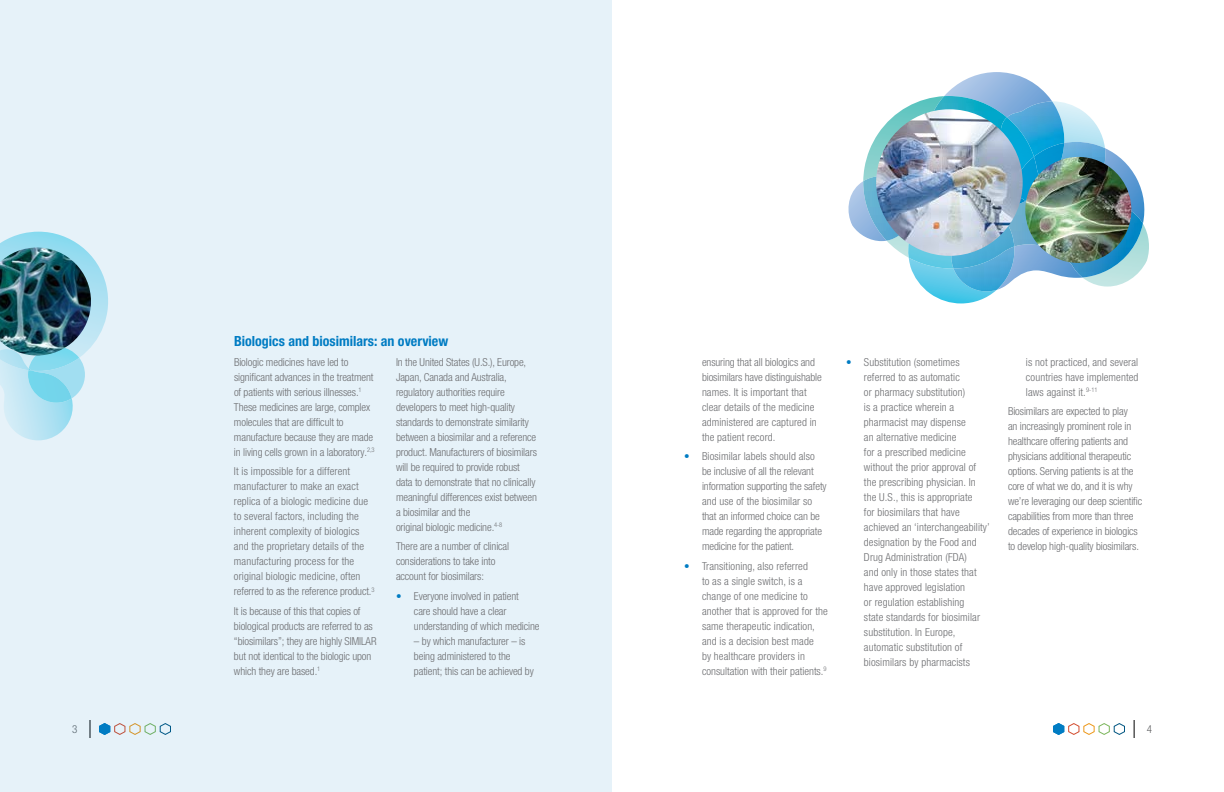
<style>
.page{position:relative;width:1224px;height:792px;background:#fff}
.page>*{position:absolute;margin:0;border:0;box-sizing:border-box;transform-origin:0 0}
.t1{font:700 condensed 14px "Helvetica Neue LT Pro";color:#007cc3}
.t2{font:300 condensed 11px/15px "Helvetica Neue LT Pro";letter-spacing:-.01em;color:#6d6e71}
.t3{font:300 condensed 11px/15px "Helvetica Neue LT Pro";letter-spacing:.01em;color:#6d6e71}
.t4{font:300 condensed 11px "Helvetica Neue LT Pro";color:#636466}
.s1{color:#007cc3}
</style>
<div class="page">
<svg style="left:1134px;top:720px;width:1px;height:18px"></svg>
<div style="left:0;top:0;width:612px;height:792px;background:#e6f2f9"></div>
<svg style="left:99px;top:723px;width:72px;height:12px"></svg>
<svg style="left:1053px;top:723px;width:72px;height:12px"></svg>
<svg style="left:848px;top:72px;width:298px;height:231px"></svg>
<img style="left:1045px;top:142px;width:62px;height:23px">
<img style="left:1034px;top:143px;width:30px;height:25px">
<img style="left:999px;top:201px;width:144px;height:77px">
<img style="left:947px;top:219px;width:67px;height:50px">
<img style="left:1019px;top:201px;width:7px;height:7px">
<img style="left:1019px;top:157px;width:26px;height:44px">
<img style="left:876px;top:109px;width:147px;height:147px;border-radius:73px">
<img style="left:1025px;top:157px;width:106px;height:106px;border-radius:53px">
<svg style="left:0;top:232px;width:108px;height:208px"></svg>
<img style="left:0;top:248px;width:91px;height:107px">
<p class="t1" style="left:234px;top:333px;width:216px">Biologics and biosimilars: an overview</p>
<p class="t2" style="left:234px;top:354px;width:142px">Biologic medicines have led to significant advances in the treatment of patients with serious illnesses.<sup>1<br></sup>These medicines are large, complex molecules that are difficult to manufacture because they are made in living cells grown in a laboratory.<sup>2,3</sup></p>
<p class="t3" style="left:234px;top:464px;width:142px">It is impossible for a different manufacturer to make an exact replica of a biologic medicine due to several factors, including the inherent complexity of biologics and the proprietary details of the manufacturing process for the original biologic medicine, often referred to as the reference product.<sup>3</sup></p>
<p class="t2" style="left:234px;top:603px;width:144px">It is because of this that copies of biological products are referred to as “biosimilars”; they are highly SIMILAR but not identical to the biologic upon which they are based.<sup>1</sup></p>
<p class="t2" style="left:396px;top:354px;width:142px">In the United States (U.S.), Europe, Japan, Canada and Australia, regulatory authorities require developers to meet high-quality standards to demonstrate similarity between a biosimilar and a reference product. Manufacturers of biosimilars will be required to provide robust data to demonstrate that no clinically meaningful differences exist between a biosimilar and the<br>original biologic medicine.<sup>4-8</sup></p>
<p class="t2" style="left:396px;top:539px;width:115px">There are a number of clinical considerations to take into account for biosimilars:</p>
<p class="t2" style="left:414px;top:588px;width:127px;text-indent:-18px"><span class="s1">•</span> Everyone involved in patient<br>care should have a clear understanding of which medicine</p>
<p class="t2" style="left:414px;top:633px;width:121px">– by which manufacturer – is being administered to the patient; this can be achieved by</p>
<p class="t3" style="left:702px;top:354px;width:121px">ensuring that all biologics and biosimilars have distinguishable names. It is important that clear details of the medicine administered are captured in the patient record.</p>
<p class="t2" style="left:702px;top:449px;width:126px;text-indent:-18px"><span class="s1">•</span> Biosimilar labels should also be inclusive of all the relevant information supporting the safety and use of the biosimilar so that an informed choice can be made regarding the appropriate medicine for the patient.</p>
<p class="t3" style="left:702px;top:558px;width:127px;text-indent:-18px"><span class="s1">•</span> Transitioning, also referred<br>to as a single switch, is a change of one medicine to another that is approved for the same therapeutic indication, and is a decision best made<br>by healthcare providers in consultation with their patients.<sup>9</sup></p>
<p class="t3" style="left:864px;top:354px;width:127px;text-indent:-18px"><span class="s1">•</span> Substitution (sometimes referred to as automatic<br>or pharmacy substitution)<br>is a practice wherein a pharmacist may dispense<br>an alternative medicine<br>for a prescribed medicine without the prior approval of the prescribing physician. In the U.S., this is appropriate<br>for biosimilars that have achieved an ‘interchangeability’ designation by the Food and<br>Drug Administration (FDA)<br>and only in those states that have approved legislation<br>or regulation establishing<br>state standards for biosimilar substitution. In Europe, automatic substitution of biosimilars by pharmacists</p>
<p class="t2" style="left:1026px;top:354px;width:114px;text-align:justify">is not practiced, and several countries have implemented laws against it.<sup>9-11</sup></p>
<p class="t2" style="left:1008px;top:404px;width:136px">Biosimilars are expected to play<br>an increasingly prominent role in healthcare offering patients and physicians additional therapeutic options. Serving patients is at the core of what we do, and it is why we’re leveraging our deep scientific capabilities from more than three decades of experience in biologics to develop high-quality biosimilars.</p>
<p class="t4" style="left:72px;top:723px;width:7px">3</p>
<p class="t4" style="left:1147px;top:723px;width:7px">4</p>
</div>
